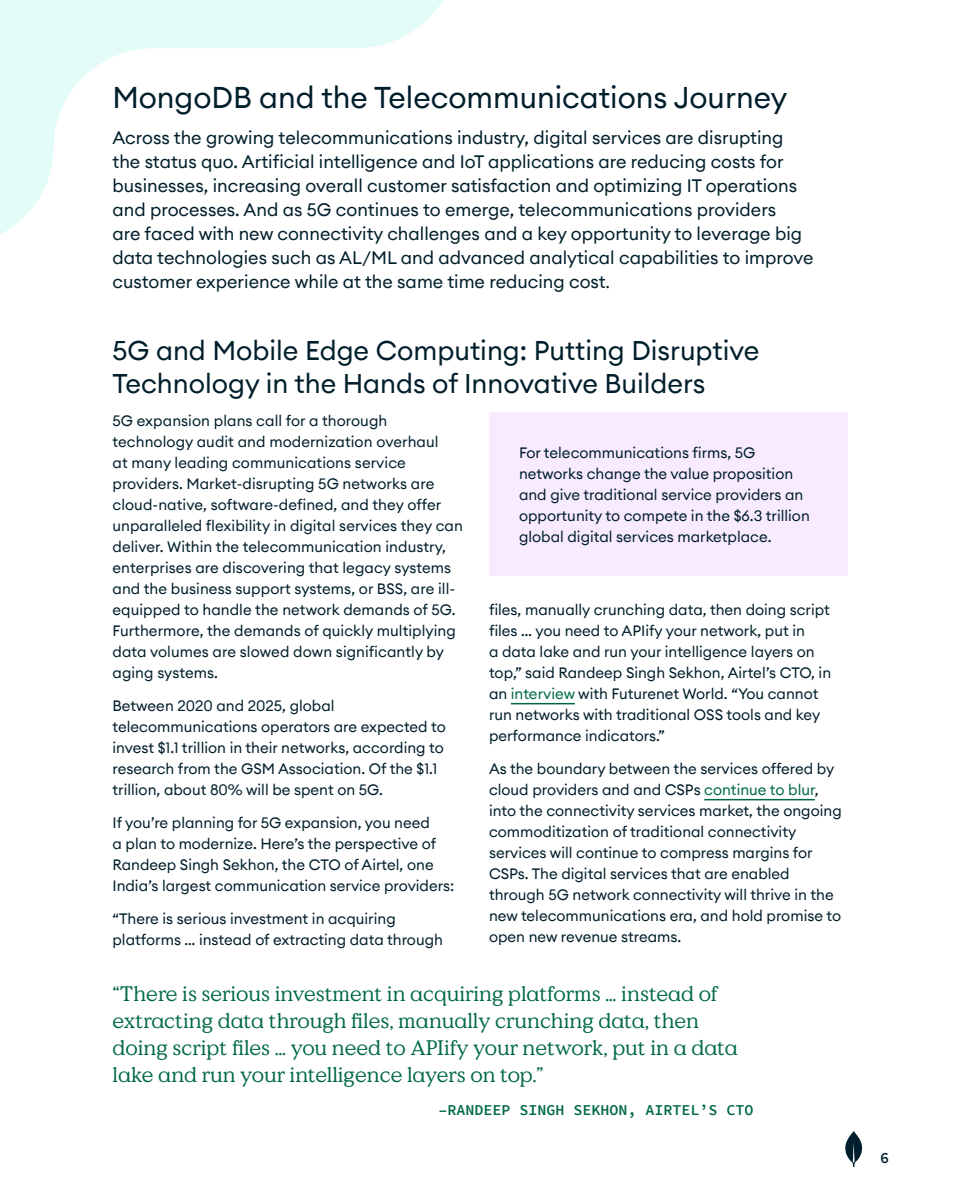
<style>
.page{position:relative;width:960px;height:1200px;background:#fff}
.page>*{position:absolute;margin:0;border:0;box-sizing:border-box;transform-origin:0 0}
.t1{font:30px "Euclid Circular A";color:#001e2b}
.t2{font:27px/33px "Euclid Circular A";color:#001e2b}
.t3{font:21px/27px "Mongo DB Value Serif";color:#00684a}
.t4{font:18px/24px "Euclid Circular A";color:#001e2b}
.t5{font:15px/21px "Euclid Circular A";color:#001e2b}
.t6{font:600 15px "Source Code Pro";color:#00684a}
.t7{font:600 15px "Source Code Pro";color:#001e2b}
.s1{font-size:15.75px}
.s2{color:#00684a}
</style>
<div class="page">
<svg style="left:0;top:0;width:443px;height:234px"></svg>
<svg style="left:845px;top:1131px;width:18px;height:36px"></svg>
<hr style="left:511px;top:703px;width:64px;height:1px;background:#00684a">
<hr style="left:704px;top:799px;width:111px;height:1px;background:#00684a">
<div style="left:489px;top:412px;width:359px;height:164px;background:#f9ebff"></div>
<h1 class="t1" style="left:112px;top:78px;width:676px">MongoDB and the Telecommunications Journey</h1>
<p class="t4" style="left:112px;top:126px;width:702px">Across the growing telecommunications industry, digital services are disrupting the status quo. Artificial intelligence and IoT applications are reducing costs for businesses, increasing overall customer satisfaction and optimizing IT operations and processes. And as 5G continues to emerge, telecommunications providers<br>are faced with new connectivity challenges and a key opportunity to leverage big data technologies such as AL/ML and advanced analytical capabilities to improve customer experience while at the same time reducing cost<span class="s1">.</span></p>
<h2 class="t2" style="left:112px;top:334px;width:649px">5G and Mobile Edge Computing: Putting Disruptive<br>Technology in the Hands of Innovative Builders</h2>
<p class="t5" style="left:112px;top:410px;width:352px">5G expansion plans call for a thorough technology audit and modernization overhaul<br>at many leading communications service providers. Market-disrupting 5G networks are cloud-native, software-defined, and they offer unparalleled flexibility in digital services they can deliver. Within the telecommunication industry, enterprises are discovering that legacy systems and the business support systems, or BSS, are ill&shy;equipped to handle the network demands of 5G.<br>Furthermore, the demands of quickly multiplying data volumes are slowed down significantly by aging systems.</p>
<p class="t5" style="left:112px;top:695px;width:335px">Between 2020 and 2025, global telecommunications operators are expected to invest $1.1 trillion in their networks, according to research from the GSM Association. Of the $1.1 trillion, about 80% will be spent on 5G.</p>
<p class="t5" style="left:112px;top:812px;width:343px">If you’re planning for 5G expansion, you need<br>a plan to modernize. Here’s the perspective of Randeep Singh Sekhon, the CTO of Airtel, one India’s largest communication service providers:</p>
<p class="t5" style="left:112px;top:908px;width:332px">“There is serious investment in acquiring platforms … instead of extracting data through</p>
<p class="t5" style="left:519px;top:442px;width:292px">For telecommunications firms, 5G networks change the value proposition and give traditional service providers an opportunity to compete in the $6.3 trillion global digital services marketplace.</p>
<p class="t5" style="left:489px;top:599px;width:344px">files, manually crunching data, then doing script files … you need to APIify your network, put in<br>a data lake and run your intelligence layers on top,” said Randeep Singh Sekhon, Airtel’s CTO, in an <span class="s2">interview</span> with Futurenet World. “You cannot run networks with traditional OSS tools and key performance indicators.”</p>
<p class="t5" style="left:489px;top:758px;width:354px">As the boundary between the services offered by cloud providers and and CSPs <span class="s2">continue to blur</span>, into the connectivity services market, the ongoing commoditization of traditional connectivity services will continue to compress margins for CSPs. The digital services that are enabled through 5G network connectivity will thrive in the new telecommunications era, and hold promise to open new revenue streams.</p>
<p class="t3" style="left:112px;top:980px;width:627px">“There is serious investment in acquiring platforms … instead of extracting data through files, manually crunching data, then doing script files … you need to APIify your network, put in a data lake and run your intelligence layers on top.”</p>
<p class="t6" style="left:438px;top:1099px;width:317px">–RANDEEP SINGH SEKHON, AIRTEL’S CTO</p>
<p class="t7" style="left:880px;top:1147px;width:10px">6</p>
</div>
